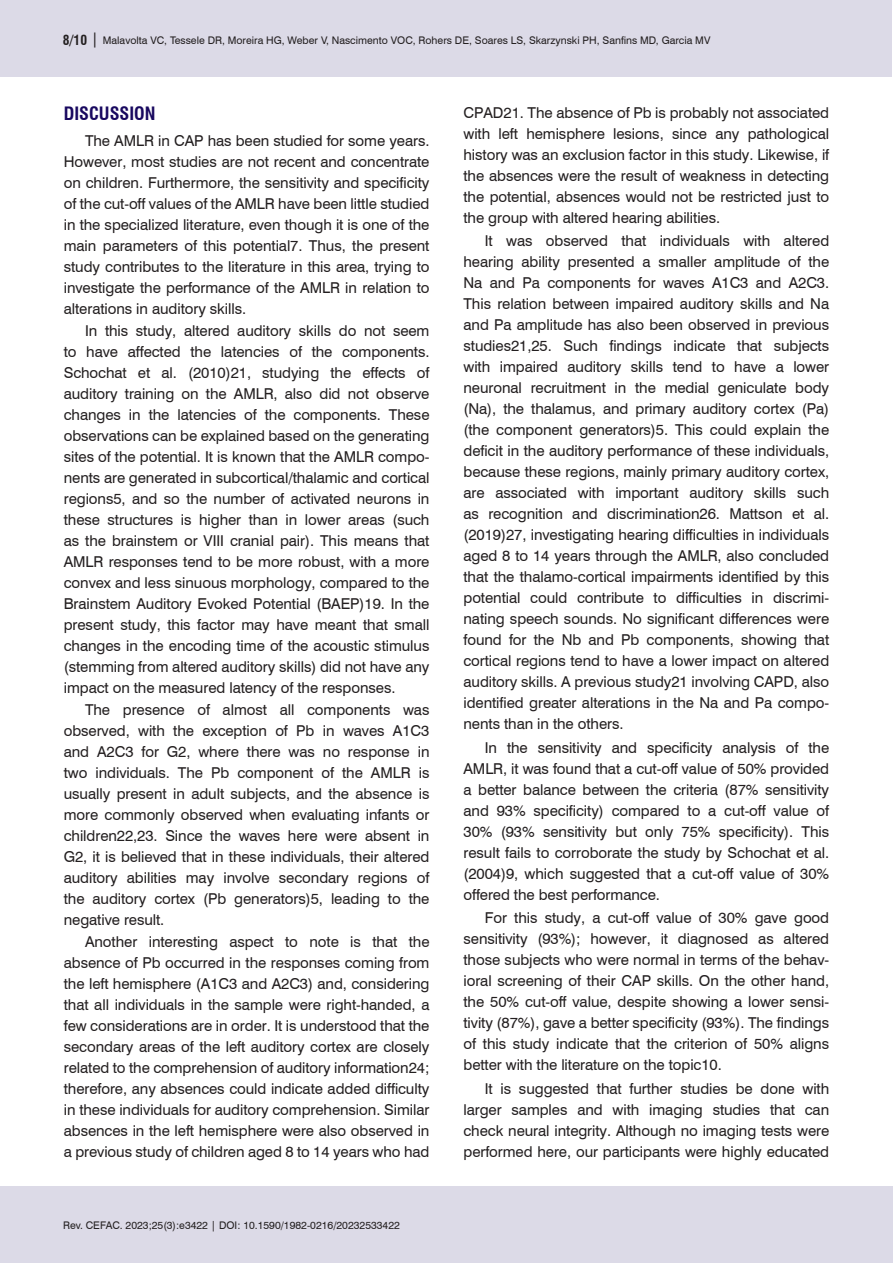
<style>
.page{position:relative;width:893px;height:1263px;background:#fff}
.page>*{position:absolute;margin:0;border:0;box-sizing:border-box;transform-origin:0 0}
.Nivel_1{font:700 condensed 18px "Swiss 721 BT";color:#18085f}
.Corpo_do_texto_INGLES{font:15px/21px "Swiss 721 BT";letter-spacing:-.005em;color:#231f20;text-align:justify}
.t1{font:10.5px "Swiss 721 BT";color:#231f20}
.s1{font-weight:700;font-stretch:condensed;font-size:13.5px}
.s2{font-size:15px}
</style>
<div class="page">
<div style="left:0;top:1186px;width:892px;height:77px;background:#dcdae7"></div>
<div style="left:0;top:0;width:892px;height:77px;background:#dcdae7"></div>
<p class="t1" style="left:63px;top:33px;width:649px"><span class="s1">8/10</span> <span class="s2">|</span> Malavolta VC, Tessele DR, Moreira HG, Weber V, Nascimento VOC, Rohers DE, Soares LS, Skarzynski PH, Sanfins MD, Garcia MV</p>
<p class="Nivel_1" style="left:64px;top:103px;width:93px">DISCUSSION</p>
<p class="Corpo_do_texto_INGLES" style="left:64px;top:130px;width:367px;text-indent:21px">The AMLR in CAP has been studied for some years.<br>However, most studies are not recent and concentrate on children. Furthermore, the sensitivity and specificity of the cut-off values of the AMLR have been little studied in the specialized literature, even though it is one of the main parameters of this potential7. Thus, the present study contributes to the literature in this area, trying to investigate the performance of the AMLR in relation to alterations in auditory skills.</p>
<p class="Corpo_do_texto_INGLES" style="left:64px;top:319px;width:367px;text-indent:21px">In this study, altered auditory skills do not seem to have affected the latencies of the components.<br>Schochat et al. (2010)21, studying the effects of auditory training on the AMLR, also did not observe changes in the latencies of the components. These observations can be explained based on the generating sites of the potential. It is known that the AMLR compo&shy;nents are generated in subcortical/thalamic and cortical regions5, and so the number of activated neurons in these structures is higher than in lower areas (such as the brainstem or VIII cranial pair). This means that AMLR responses tend to be more robust, with a more convex and less sinuous morphology, compared to the Brainstem Auditory Evoked Potential (BAEP)19. In the present study, this factor may have meant that small changes in the encoding time of the acoustic stimulus (stemming from altered auditory skills) did not have any impact on the measured latency of the responses.</p>
<p class="Corpo_do_texto_INGLES" style="left:64px;top:698px;width:367px;text-indent:21px">The presence of almost all components was observed, with the exception of Pb in waves A1C3 and A2C3 for G2, where there was no response in two individuals. The Pb component of the AMLR is usually present in adult subjects, and the absence is more commonly observed when evaluating infants or children22,23. Since the waves here were absent in G2, it is believed that in these individuals, their altered auditory abilities may involve secondary regions of the auditory cortex (Pb generators)5, leading to the negative result.</p>
<p class="Corpo_do_texto_INGLES" style="left:64px;top:930px;width:367px;text-indent:21px">Another interesting aspect to note is that the absence of Pb occurred in the responses coming from the left hemisphere (A1C3 and A2C3) and, considering that all individuals in the sample were right-handed, a few considerations are in order. It is understood that the secondary areas of the left auditory cortex are closely related to the comprehension of auditory information24; therefore, any absences could indicate added difficulty in these individuals for auditory comprehension. Similar absences in the left hemisphere were also observed in a previous study of children aged 8 to 14 years who had</p>
<p class="t1" style="left:63px;top:1218px;width:338px">Rev. CEFAC. 2023;25(3):e3422 | DOI: 10.1590/1982-0216/20232533422</p>
<p class="Corpo_do_texto_INGLES" style="left:463px;top:101px;width:367px">CPAD21. The absence of Pb is probably not associated with left hemisphere lesions, since any pathological history was an exclusion factor in this study. Likewise, if the absences were the result of weakness in detecting the potential, absences would not be restricted just to the group with altered hearing abilities.</p>
<p class="Corpo_do_texto_INGLES" style="left:463px;top:230px;width:367px;text-indent:21px">It was observed that individuals with altered hearing ability presented a smaller amplitude of the Na and Pa components for waves A1C3 and A2C3.<br>This relation between impaired auditory skills and Na and Pa amplitude has also been observed in previous studies21,25. Such findings indicate that subjects with impaired auditory skills tend to have a lower neuronal recruitment in the medial geniculate body (Na), the thalamus, and primary auditory cortex (Pa) (the component generators)5. This could explain the deficit in the auditory performance of these individuals, because these regions, mainly primary auditory cortex, are associated with important auditory skills such as recognition and discrimination26. Mattson et al. (2019)27, investigating hearing difficulties in individuals aged 8 to 14 years through the AMLR, also concluded that the thalamo-cortical impairments identified by this potential could contribute to difficulties in discrimi&shy;nating speech sounds. No significant differences were found for the Nb and Pb components, showing that cortical regions tend to have a lower impact on altered auditory skills. A previous study21 involving CAPD, also identified greater alterations in the Na and Pa compo&shy;nents than in the others.</p>
<p class="Corpo_do_texto_INGLES" style="left:463px;top:736px;width:367px;text-indent:21px">In the sensitivity and specificity analysis of the AMLR, it was found that a cut-off value of 50% provided a better balance between the criteria (87% sensitivity and 93% specificity) compared to a cut-off value of 30% (93% sensitivity but only 75% specificity). This result fails to corroborate the study by Schochat et al. (2004)9, which suggested that a cut-off value of 30% offered the best performance.</p>
<p class="Corpo_do_texto_INGLES" style="left:463px;top:907px;width:367px;text-indent:21px">For this study, a cut-off value of 30% gave good sensitivity (93%); however, it diagnosed as altered those subjects who were normal in terms of the behav&shy;ioral screening of their CAP skills. On the other hand, the 50% cut-off value, despite showing a lower sensi&shy;tivity (87%), gave a better specificity (93%). The findings of this study indicate that the criterion of 50% aligns better with the literature on the topic10.</p>
<p class="Corpo_do_texto_INGLES" style="left:463px;top:1077px;width:367px;text-indent:21px">It is suggested that further studies be done with larger samples and with imaging studies that can check neural integrity. Although no imaging tests were performed here, our participants were highly educated</p>
</div>
